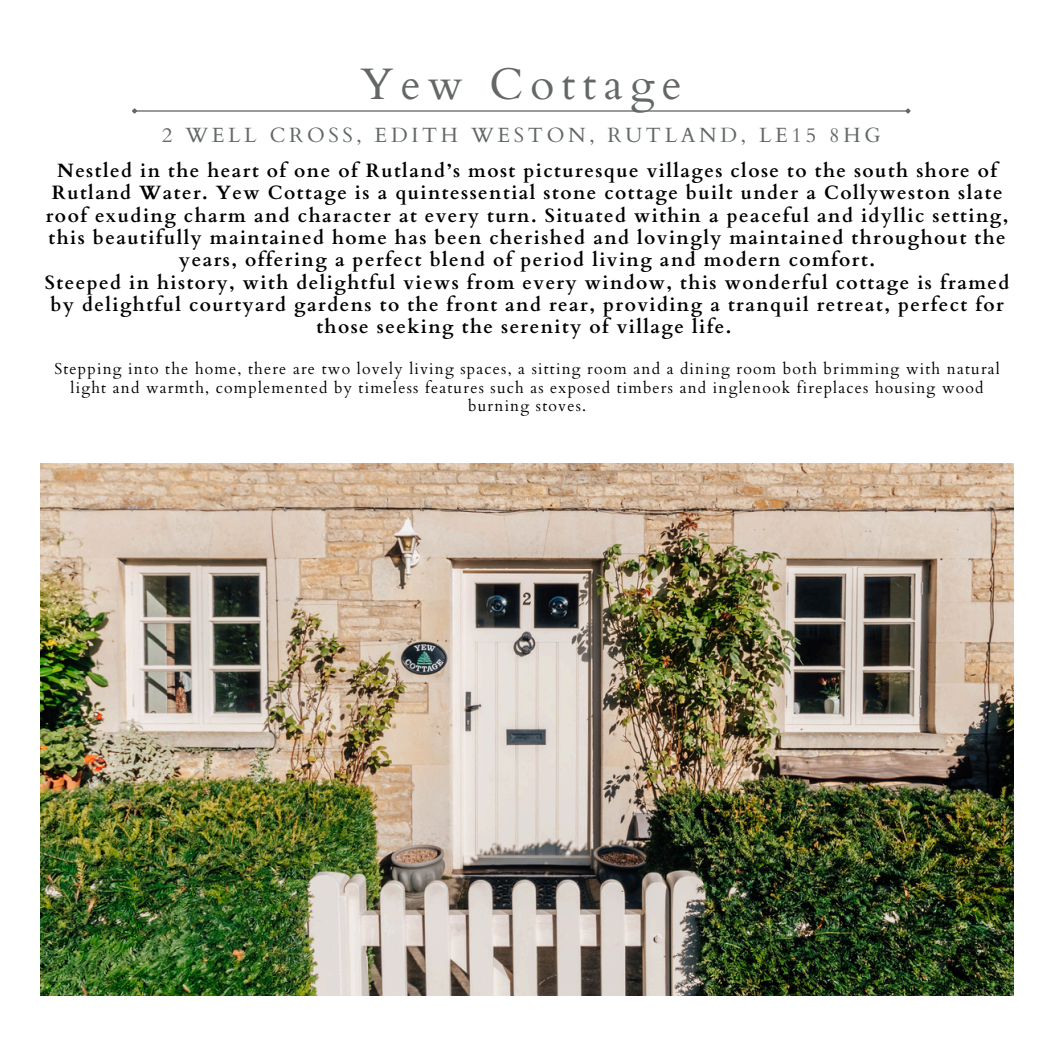
<style>
.page{position:relative;width:1043px;height:1043px;background:#fff}
.page>*{position:absolute;margin:0;border:0;box-sizing:border-box;transform-origin:0 0}
.t1{font:44.1px "Cardo";letter-spacing:.165em;color:#636867}
.t2{font:20.65px "Cardo";letter-spacing:.18em;color:#636867}
.t3{font:700 19.25px/22.4px "Cardo";letter-spacing:.075em;color:#000;text-align:center}
.t4{font:15.75px/18.4px "Cardo";letter-spacing:.075em;color:#000;text-align:center}
</style>
<div class="page">
<hr style="left:136px;top:110px;width:770px;height:2px;background:#636867">
<svg style="left:132px;top:108px;width:6px;height:6px"></svg>
<svg style="left:903px;top:108px;width:8px;height:6px"></svg>
<img style="left:41px;top:464px;width:972px;height:531px">
<h1 class="t1" style="left:360px;top:55px;width:323px">Yew Cottage</h1>
<h2 class="t2" style="left:162px;top:122px;width:720px">2 WELL CROSS, EDITH WESTON, RUTLAND, LE15 8HG</h2>
<p class="t3" style="left:45px;top:160px;width:965px">Nestled in the heart of one of Rutland’s most picturesque villages close to the south shore of Rutland Water. Yew Cottage is a quintessential stone cottage built under a Collyweston slate roof exuding charm and character at every turn. Situated within a peaceful and idyllic setting, this beautifully maintained home has been cherished and lovingly maintained throughout the years, offering a perfect blend of period living and modern comfort.<br>Steeped in history, with delightful views from every window, this wonderful cottage is framed by delightful courtyard gardens to the front and rear, providing a tranquil retreat, perfect for those seeking the serenity of village life.</p>
<p class="t4" style="left:54px;top:360px;width:946px">Stepping into the home, there are two lovely living spaces, a sitting room and a dining room both brimming with natural light and warmth, complemented by timeless features such as exposed timbers and inglenook fireplaces housing wood burning stoves.</p>
</div>
